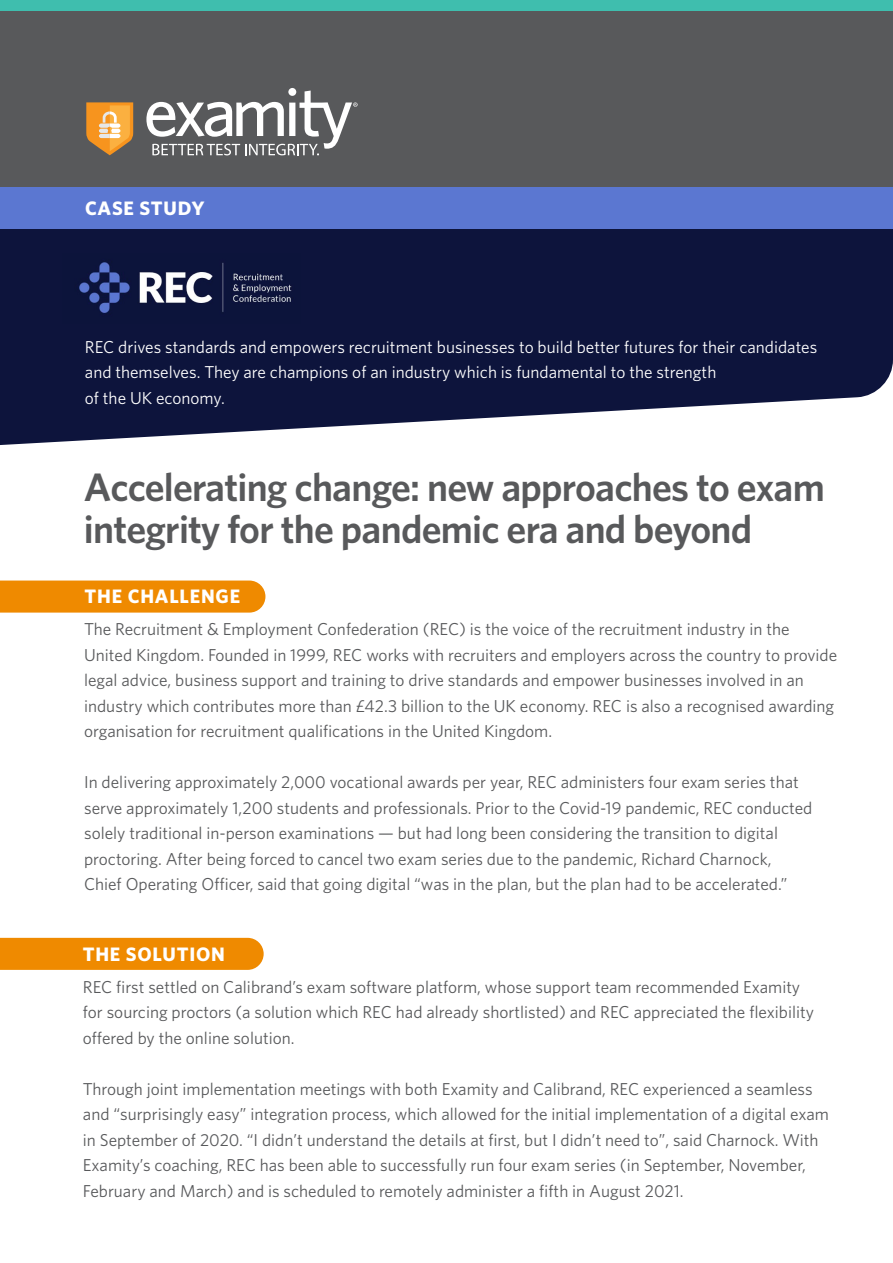
<style>
.page{position:relative;width:893px;height:1263px;background:#fff}
.page>*{position:absolute;margin:0;border:0;box-sizing:border-box;transform-origin:0 0}
.t1{font:600 39.6px/42px "Whitney";letter-spacing:-.02em;color:#58595b}
.t2{font:700 19.5px "Whitney";letter-spacing:.04em;color:#fff}
.t3{font:17.25px/25.5px "Whitney";color:#58595b}
.t4{font:17.25px/25.5px "Whitney";color:#fff}
</style>
<div class="page">
<svg style="left:0;top:580px;width:265px;height:33px"></svg>
<div style="left:0;top:938px;width:264px;height:32px;background:#ef8a00"></div>
<svg style="left:0;top:228px;width:893px;height:217px;fill:#0d143c"></svg>
<div style="left:0;top:186px;width:893px;height:42px;background:#5b77d1"></div>
<img style="left:62px;top:253px;width:239px;height:71px">
<div style="left:0;top:0;width:893px;height:12px;background:#3fbeae"></div>
<div style="left:0;top:11px;width:892px;height:175px;background:#58595b"></div>
<svg style="left:86px;top:102px;width:48px;height:53px"></svg>
<svg style="left:146px;top:88px;width:212px;height:67px"></svg>
<p class="t2" style="left:85px;top:195px;width:121px">CASE STUDY</p>
<p class="t4" style="left:85px;top:334px;width:734px">REC drives standards and empowers recruitment businesses to build better futures for their candidates and themselves. They are champions of an industry which is fundamental to the strength</p>
<p class="t4" style="left:85px;top:385px;width:142px">of the UK economy.</p>
<p class="t1" style="left:84px;top:465px;width:742px">Accelerating change: new approaches to exam integrity for the pandemic era and beyond</p>
<p class="t2" style="left:84px;top:583px;width:157px">THE CHALLENGE</p>
<p class="t3" style="left:84px;top:616px;width:755px">The Recruitment &amp; Employment Confederation (REC) is the voice of the recruitment industry in the United Kingdom. Founded in 1999, REC works with recruiters and employers across the country to provide legal advice, business support and training to drive standards and empower businesses involved in an industry which contributes more than £42.3 billion to the UK economy. REC is also a recognised awarding organisation for recruitment qualifications in the United Kingdom.</p>
<p class="t3" style="left:84px;top:769px;width:730px">In delivering approximately 2,000 vocational awards per year, REC administers four exam series that serve approximately 1,200 students and professionals. Prior to the Covid-19 pandemic, REC conducted solely traditional in-person examinations — but had long been considering the transition to digital</p>
<p class="t3" style="left:84px;top:845px;width:689px">proctoring. After being forced to cancel two exam series due to the pandemic, Richard Charnock,</p>
<p class="t3" style="left:84px;top:871px;width:705px">Chief Operating Officer, said that going digital “was in the plan, but the plan had to be accelerated.”</p>
<p class="t2" style="left:83px;top:941px;width:144px">THE SOLUTION</p>
<p class="t3" style="left:83px;top:973px;width:719px">REC first settled on Calibrand’s exam software platform, whose support team recommended Examity</p>
<p class="t3" style="left:83px;top:999px;width:732px">for sourcing proctors (a solution which REC had already shortlisted) and REC appreciated the flexibility offered by the online solution.</p>
<p class="t3" style="left:83px;top:1075px;width:748px">Through joint implementation meetings with both Examity and Calibrand, REC experienced a seamless and “surprisingly easy” integration process, which allowed for the initial implementation of a digital exam in September of 2020. “I didn’t understand the details at first, but I didn’t need to”, said Charnock. With Examity’s coaching, REC has been able to successfully run four exam series (in September, November, February and March) and is scheduled to remotely administer a fifth in August 2021.</p>
</div>
